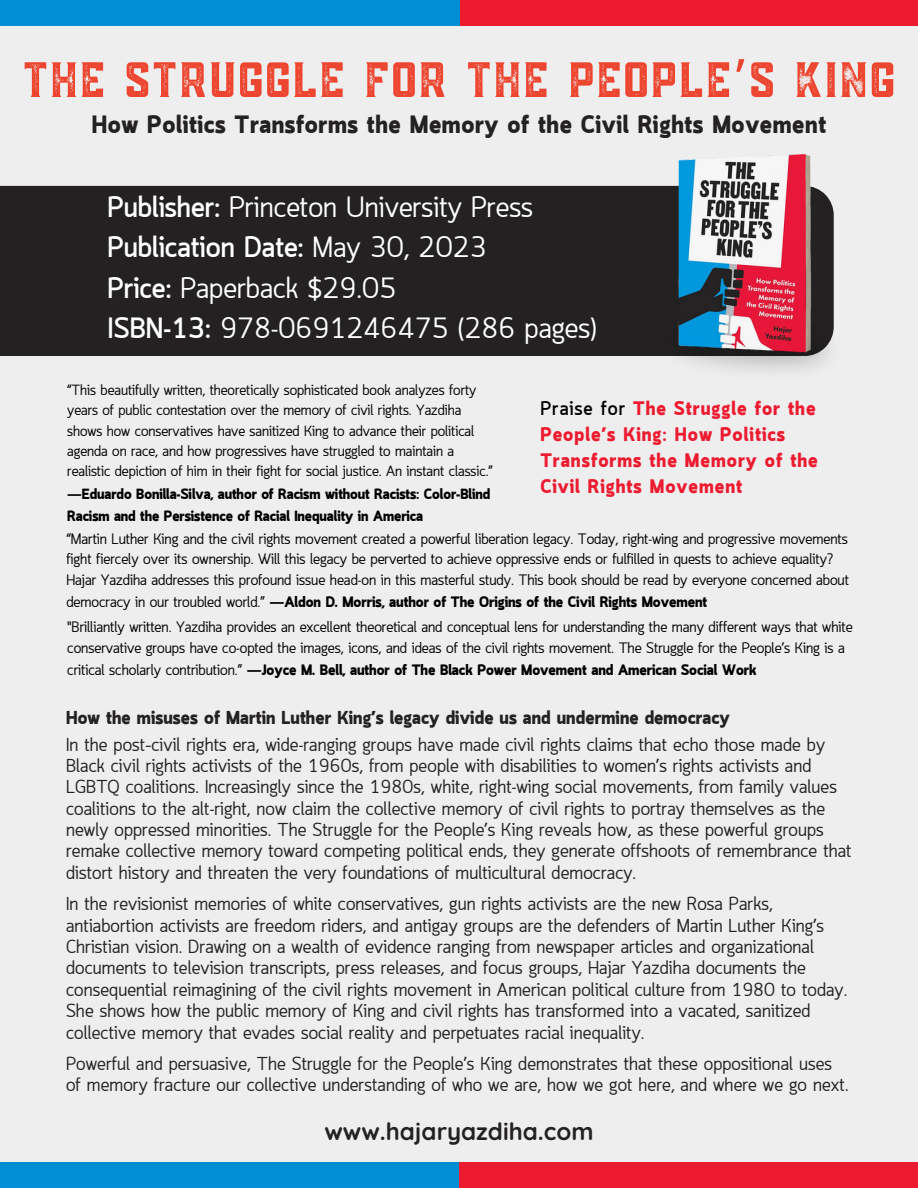
<style>
.page{position:relative;width:918px;height:1188px;background:#efeeef}
.page>*{position:absolute;margin:0;border:0;box-sizing:border-box;transform-origin:0 0}
.t1{font:52.05px "Posey Textured";letter-spacing:.005em;color:#ed4630}
.t2{font:29.1px "Quark";color:#fff}
.t3{font:700 29.1px "Quark";color:#fff}
.t4{font:900 24.9px "Quark";letter-spacing:.025em;color:#232122}
.t5{font:700 24px "Quicksand";color:#232122}
.t6{font:900 19.5px/25.8px "Quark";letter-spacing:.05em;color:#ec1b30}
.t7{font:18.6px/21.3px "Quark";letter-spacing:.005em;color:#232122}
.t8{font:900 18.6px "Quark";letter-spacing:.005em;color:#232122}
.t9{font:15px/20.2px "Quark";letter-spacing:-.005em;color:#000}
.t10{font:900 15px "Quark";letter-spacing:-.005em;color:#000}
.t11{font:14.7px/20.2px "Quark";letter-spacing:-.005em;color:#000}
.t12{font:900 14.7px/22.5px "Quark";letter-spacing:-.005em;color:#000}
.s1{font-family:"Noto Sans Gurmukhi"}
.s2{font-weight:700}
.s3{font-weight:400}
.s4{font-family:"Noto Sans";font-weight:700}
.s5{font-weight:700;color:#000}
</style>
<div class="page">
<div style="left:0;top:186px;width:660px;height:170px;background:#232122"></div>
<img style="left:647px;top:242px;width:138px;height:129px">
<img style="left:660px;top:154px;width:174px;height:216px">
<div style="left:0;top:0;width:460px;height:25px;background:#008fd5"></div>
<div style="left:460px;top:0;width:458px;height:25px;background:#ec1b30"></div>
<div style="left:0;top:1163px;width:459px;height:25px;background:#008fd5"></div>
<div style="left:459px;top:1163px;width:459px;height:25px;background:#ec1b30"></div>
<p class="t1" style="left:22px;top:49px;width:875px">THE STRUGGLE FOR THE PEOPLE<span class="s1">’</span>S KING</p>
<p class="t4" style="left:92px;top:106px;width:736px">How Politics Transforms the Memory of the Civil Rights Movement</p>
<p class="t2" style="left:107px;top:190px;width:427px"><span class="s2">Publisher:</span> Princeton University Press</p>
<p class="t3" style="left:107px;top:231px;width:381px">Publication Date: <span class="s3">May 30, 2023</span></p>
<p class="t2" style="left:107px;top:271px;width:290px"><span class="s2">Price:</span> Paperback $29.05</p>
<p class="t2" style="left:107px;top:312px;width:491px"><span class="s2">ISBN-13:</span> 978-0691246475 (286 pages)</p>
<p class="t11" style="left:67px;top:381px;width:427px">“This beautifully written, theoretically sophisticated book analyzes forty years of public contestation over the memory of civil rights. Yazdiha shows how conservatives have sanitized King to advance their political agenda on race, and how progressives have struggled to maintain a realistic depiction of him in their fight for social justice. An instant classic.”</p>
<p class="t12" style="left:67px;top:483px;width:424px"><span class="s4">―</span>Eduardo Bonilla-Silva, author of Racism without Racists: Color-Blind<br>Racism and the Persistence of Racial Inequality in America</p>
<p class="t9" style="left:66px;top:530px;width:784px">“Martin Luther King and the civil rights movement created a powerful liberation legacy. Today, right-wing and progressive movements fight fiercely over its ownership. Will this legacy be perverted to achieve oppressive ends or fulfilled in quests to achieve equality?<br>Hajar Yazdiha addresses this profound issue head-on in this masterful study. This book should be read by everyone concerned about</p>
<p class="t10" style="left:66px;top:591px;width:642px"><span class="s3">democracy in our troubled world.”</span> <span class="s4">―</span>Aldon D. Morris, author of The Origins of the Civil Rights Movement</p>
<p class="t9" style="left:67px;top:618px;width:787px">"Brilliantly written. Yazdiha provides an excellent theoretical and conceptual lens for understanding the many different ways that white conservative groups have co-opted the images, icons, and ideas of the civil rights movement. The Struggle for the People’s King is a</p>
<p class="t10" style="left:67px;top:659px;width:691px"><span class="s3">critical scholarly contribution.”</span> <span class="s4">―</span>Joyce M. Bell, author of The Black Power Movement and American Social Work</p>
<p class="t6" style="left:540px;top:396px;width:279px"><span class="s5">Praise for</span> The Struggle for the<br>People’s King: How Politics<br>Transforms the Memory of the<br>Civil Rights Movement</p>
<p class="t8" style="left:66px;top:703px;width:665px">How the misuses of Martin Luther King’s legacy divide us and undermine democracy</p>
<p class="t7" style="left:66px;top:735px;width:787px">In the post–civil rights era, wide-ranging groups have made civil rights claims that echo those made by Black civil rights activists of the 1960s, from people with disabilities to women’s rights activists and LGBTQ coalitions. Increasingly since the 1980s, white, right-wing social movements, from family values coalitions to the alt-right, now claim the collective memory of civil rights to portray themselves as the newly oppressed minorities. The Struggle for the People’s King reveals how, as these powerful groups remake collective memory toward competing political ends, they generate offshoots of remembrance that distort history and threaten the very foundations of multicultural democracy.</p>
<p class="t7" style="left:66px;top:895px;width:783px">In the revisionist memories of white conservatives, gun rights activists are the new Rosa Parks, antiabortion activists are freedom riders, and antigay groups are the defenders of Martin Luther King’s Christian vision. Drawing on a wealth of evidence ranging from newspaper articles and organizational documents to television transcripts, press releases, and focus groups, Hajar Yazdiha documents the consequential reimagining of the civil rights movement in American political culture from 1980 to today.<br>She shows how the public memory of King and civil rights has transformed into a vacated, sanitized collective memory that evades social reality and perpetuates racial inequality.</p>
<p class="t7" style="left:66px;top:1055px;width:784px">Powerful and persuasive, The Struggle for the People’s King demonstrates that these oppositional uses of memory fracture our collective understanding of who we are, how we got here, and where we go next.</p>
<p class="t5" style="left:324px;top:1116px;width:271px">www.hajaryazdiha.com</p>
</div>
